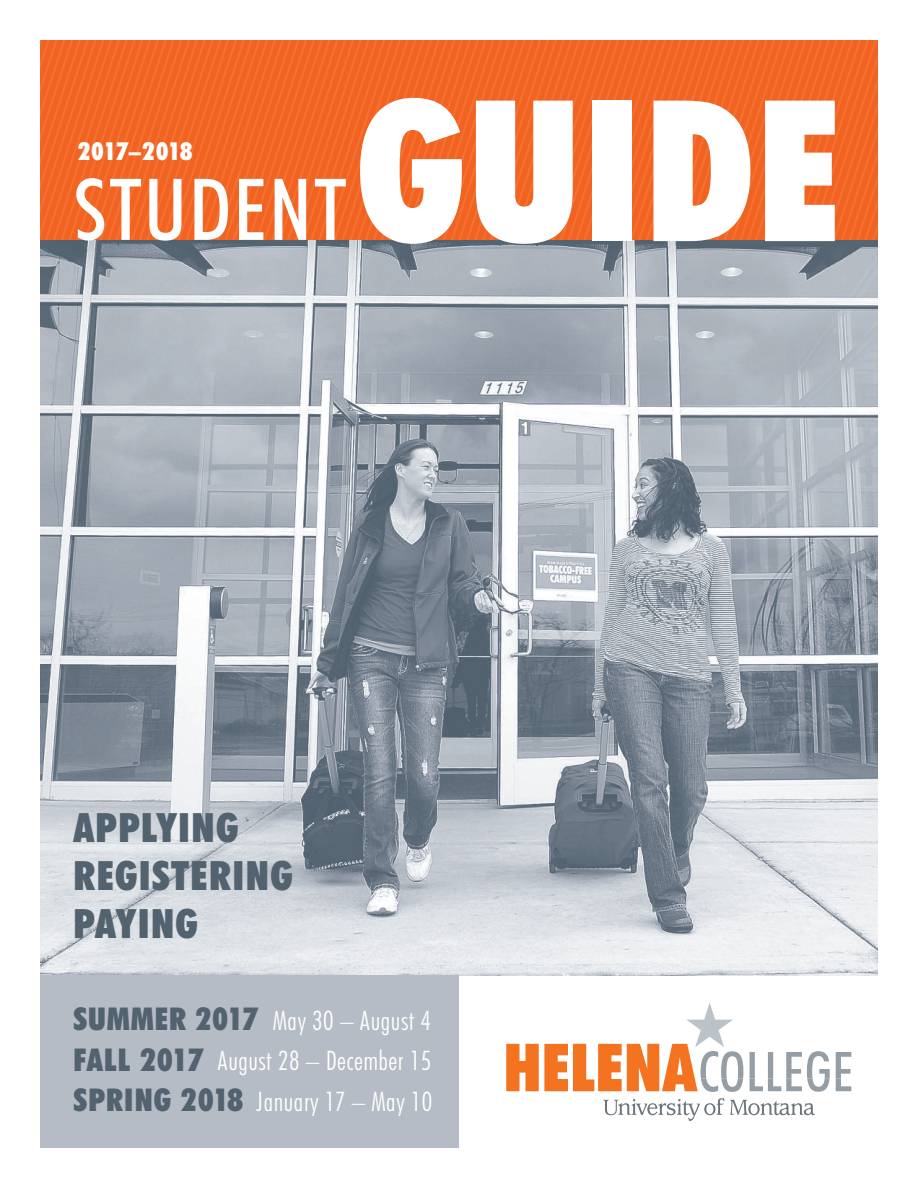
<style>
.page{position:relative;width:918px;height:1188px;background:#fff}
.page>*{position:absolute;margin:0;border:0;box-sizing:border-box;transform-origin:0 0}
.t1{font:900 condensed 197.1px "Futura BT";letter-spacing:.02em;color:#fff}
.t2{font:500 condensed 85.5px "Futura BT";letter-spacing:.03em;color:#fff}
.t3{font:900 condensed 40.5px/48px "Futura BT";letter-spacing:.035em;color:#52626f}
.t4{font:300 condensed 27px/40.5px "Futura BT";letter-spacing:.02em;color:#fff;text-align:justify}
.t5{font:900 condensed 24.75px "Futura BT";letter-spacing:-.005em;color:#fff}
.s1{font-weight:900;font-size:31.5px;color:#52626f}
</style>
<div class="page">
<img style="left:40px;top:240px;width:838px;height:735px">
<svg style="left:506px;top:1003px;width:345px;height:89px"></svg>
<svg style="left:603px;top:1098px;width:212px;height:23px"></svg>
<div style="left:40px;top:40px;width:838px;height:200px;background:linear-gradient(to right,#f26726,#f26726)"></div>
<div style="left:40px;top:975px;width:419px;height:172px;background:#b6bcc5"></div>
<p class="t5" style="left:78px;top:141px;width:116px">2017–2018</p>
<h2 class="t2" style="left:74px;top:175px;width:274px">STUDENT</h2>
<h1 class="t1" style="left:357px;top:88px;width:485px">GUIDE</h1>
<h3 class="t3" style="left:73px;top:806px;width:221px">APPLYING<br>REGISTERING<br>PAYING</h3>
<p class="t4" style="left:74px;top:1002px;width:360px"><span class="s1">SUMMER 2017</span> May 30 – August 4<br><span class="s1">FALL 2017</span> August 28 – December 15<br><span class="s1">SPRING 2018</span> January 17 – May 10</p>
</div>
